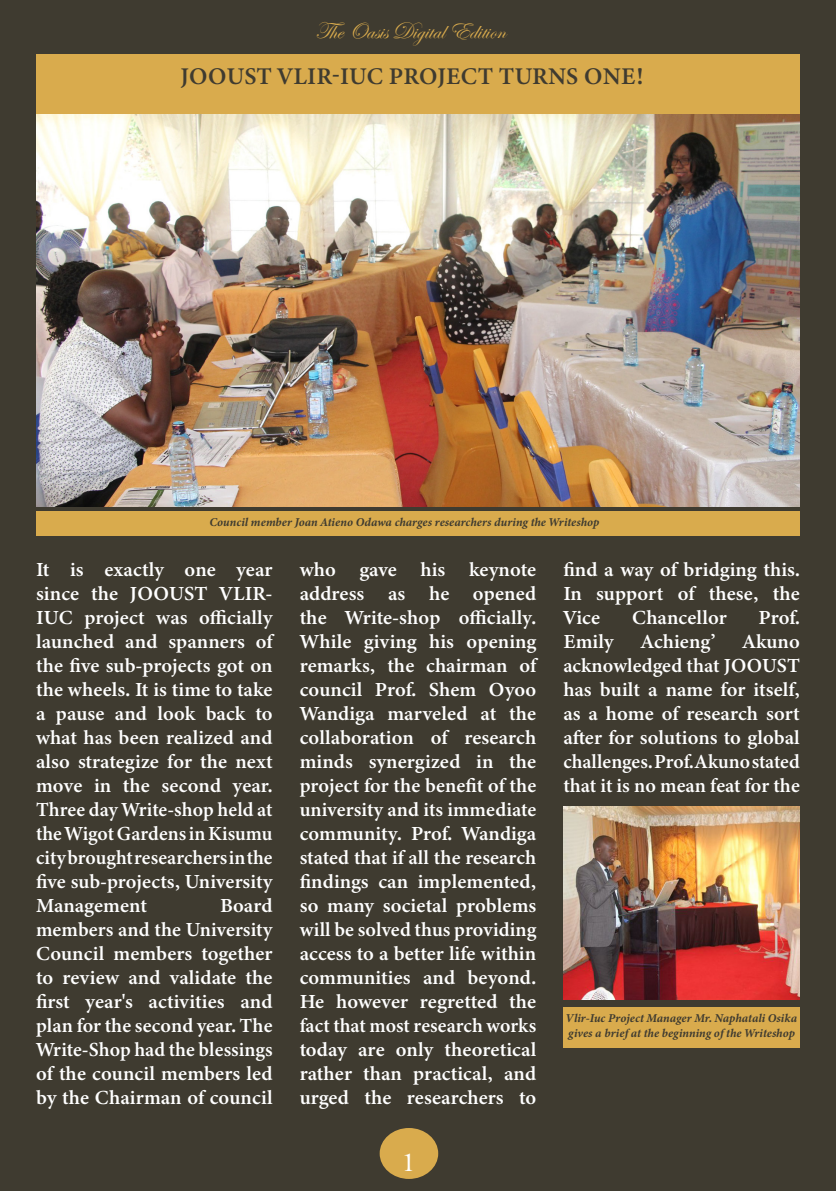
<style>
.page{position:relative;width:836px;height:1191px;background:#fff}
.page>*{position:absolute;margin:0;border:0;box-sizing:border-box;transform-origin:0 0}
.t1{font:32px "Bell";color:#fff}
.t2{font:24px "Minion Variable Concept";letter-spacing:.005em;color:#3f3b30}
.t3{font:24px "Edwardian Script ITC";color:#d9ab4d}
.t4{font:20px/24px "Minion Variable Concept";color:#fff;text-align:justify}
.t5{font:italic 12px/14.4px "Minion Variable Concept";color:#3f3b30}
</style>
<div class="page">
<div style="left:0;top:0;width:835px;height:1191px;background:#3f3b30"></div>
<img style="left:36px;top:114px;width:763px;height:393px">
<img style="left:563px;top:807px;width:236px;height:192px">
<div style="left:36px;top:512px;width:763px;height:24px;background:#d9ab4d"></div>
<div style="left:563px;top:1007px;width:236px;height:41px;background:#d9ab4d"></div>
<div style="left:379px;top:1128px;width:59px;height:51px;background:#d9ab4d;border-radius:50%"></div>
<div style="left:36px;top:54px;width:763px;height:60px;background:#d9ab4d"></div>
<p class="t3" style="left:315px;top:18px;width:192px">The Oasis Digital Edition</p>
<p class="t2" style="left:180px;top:60px;width:464px">JOOUST VLIR-IUC PROJECT TURNS ONE!</p>
<p class="t5" style="left:209px;top:515px;width:391px">Council member Joan Atieno Odawa charges researchers during the Writeshop</p>
<p class="t4" style="left:36px;top:557px;width:238px">It is exactly one year since the JOOUST VLIR-IUC project was officially launched and spanners of the five sub-projects got on the wheels. It is time to take a pause and look back to what has been realized and also strategize for the next move in the second year.</p>
<p class="t4" style="left:36px;top:797px;width:238px">Three day Write-shop held at the Wigot Gardens in Kisumu city brought researchers in the five sub-projects, University Management</p>
<p class="t4" style="left:36px;top:893px;width:238px;text-indent:184px">Board members and the University Council members together to review and validate the first year's activities and plan for the second year. The Write-Shop had the blessings of the council members led by the Chairman of council</p>
<p class="t4" style="left:299px;top:557px;width:238px">who gave his keynote address as he opened the Write-shop officially.</p>
<p class="t4" style="left:299px;top:629px;width:238px">While giving his opening remarks, the chairman of council Prof. Shem Oyoo Wandiga marveled at the collaboration of research minds synergized in the project for the benefit of the university and its immediate community. Prof. Wandiga stated that if all the research findings can implemented, so many societal problems will be solved thus providing access to a better life within communities and beyond.<br>He however regretted the fact that most research works today are only theoretical rather than practical, and urged the researchers to</p>
<h1 class="t1" style="left:400px;top:1142px;width:17px">1</h1>
<p class="t4" style="left:563px;top:557px;width:238px">find a way of bridging this.</p>
<p class="t4" style="left:563px;top:581px;width:238px">In support of these, the<br>Vice</p>
<p class="t4" style="left:631px;top:605px;width:96px">Chancellor</p>
<p class="t4" style="left:758px;top:605px;width:43px">Prof.</p>
<p class="t4" style="left:563px;top:629px;width:52px">Emily</p>
<p class="t4" style="left:640px;top:629px;width:76px">Achieng’</p>
<p class="t4" style="left:563px;top:629px;width:238px;text-indent:179px">Akuno acknowledged that JOOUST has built a name for itself, as a home of research sort after for solutions to global challenges. Prof. Akuno stated that it is no mean feat for the</p>
<p class="t5" style="left:566px;top:1011px;width:232px">Vlir-Iuc Project Manager Mr. Naphatali Osika gives a brief at the beginning of the Writeshop</p>
</div>
